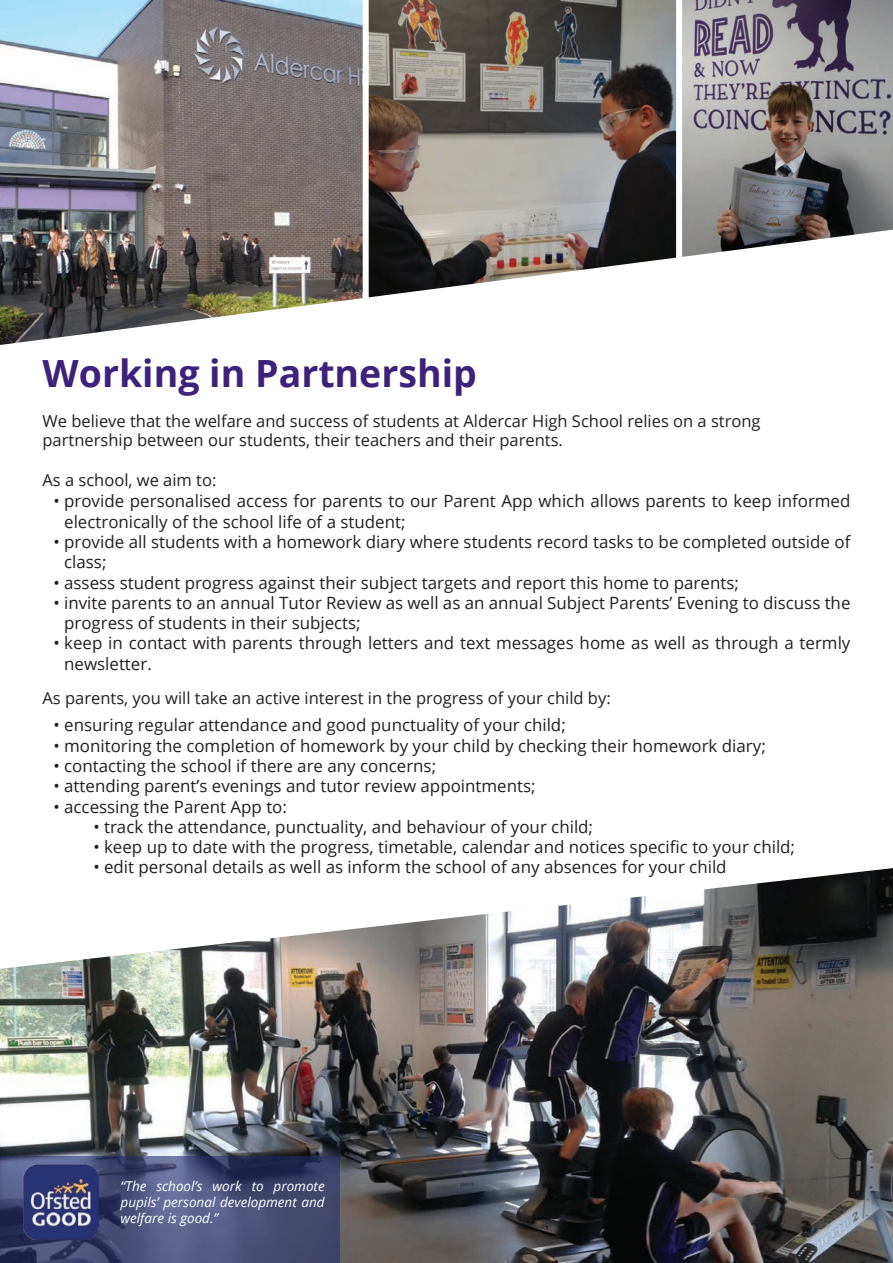
<style>
.page{position:relative;width:893px;height:1263px;background:#fff}
.page>*{position:absolute;margin:0;border:0;box-sizing:border-box;transform-origin:0 0}
.t1{font:700 37.5px "Open Sans";color:#3c227b}
.t2{font:16.95px/20.2px "Open Sans";color:#231f20}
.t3{font:16.5px/19.8px "Open Sans";color:#231f20}
.t4{font:italic 13.5px/16.2px "Open Sans";color:#fff;text-align:justify}
</style>
<div class="page">
<img style="left:0;top:868px;width:893px;height:395px">
<img style="left:0;top:0;width:363px;height:230px">
<img style="left:369px;top:0;width:307px;height:230px">
<img style="left:682px;top:0;width:211px;height:230px">
<img style="left:0;top:230px;width:890px;height:115px">
<svg style="left:0;top:1156px;width:340px;height:107px;background:#454c74"></svg>
<img style="left:23px;top:1164px;width:76px;height:75px">
<h1 class="t1" style="left:43px;top:346px;width:436px">Working in Partnership</h1>
<p class="t3" style="left:43px;top:410px;width:720px">We believe that the welfare and success of students at Aldercar High School relies on a strong partnership between our students, their teachers and their parents.</p>
<p class="t3" style="left:43px;top:470px;width:175px">As a school, we aim to:</p>
<p class="t2" style="left:64px;top:491px;width:788px;text-indent:-11px">• provide personalised access for parents to our Parent App which allows parents to keep informed electronically of the school life of a student;</p>
<p class="t2" style="left:64px;top:531px;width:788px;text-indent:-11px">• provide all students with a homework diary where students record tasks to be completed outside of class;</p>
<p class="t2" style="left:53px;top:572px;width:687px">• assess student progress against their subject targets and report this home to parents;</p>
<p class="t2" style="left:64px;top:592px;width:788px;text-indent:-11px">• invite parents to an annual Tutor Review as well as an annual Subject Parents’ Evening to discuss the progress of students in their subjects;</p>
<p class="t2" style="left:64px;top:633px;width:788px;text-indent:-11px">• keep in contact with parents through letters and text messages home as well as through a termly newsletter.</p>
<p class="t3" style="left:43px;top:687px;width:570px">As parents, you will take an active interest in the progress of your child by:</p>
<p class="t2" style="left:53px;top:715px;width:514px">• ensuring regular attendance and good punctuality of your child;</p>
<p class="t2" style="left:53px;top:735px;width:714px">• monitoring the completion of homework by your child by checking their homework diary;</p>
<p class="t2" style="left:53px;top:755px;width:384px">• contacting the school if there are any concerns;</p>
<p class="t2" style="left:53px;top:776px;width:484px">• attending parent’s evenings and tutor review appointments;</p>
<p class="t2" style="left:53px;top:796px;width:235px">• accessing the Parent App to:</p>
<p class="t2" style="left:93px;top:816px;width:501px">• track the attendance, punctuality, and behaviour of your child;</p>
<p class="t2" style="left:93px;top:836px;width:703px">• keep up to date with the progress, timetable, calendar and notices specific to your child;</p>
<p class="t2" style="left:93px;top:857px;width:635px">• edit personal details as well as inform the school of any absences for your child</p>
<p class="t4" style="left:121px;top:1177px;width:206px">“The school’s work to promote pupils’ personal development and welfare is good.”</p>
</div>
